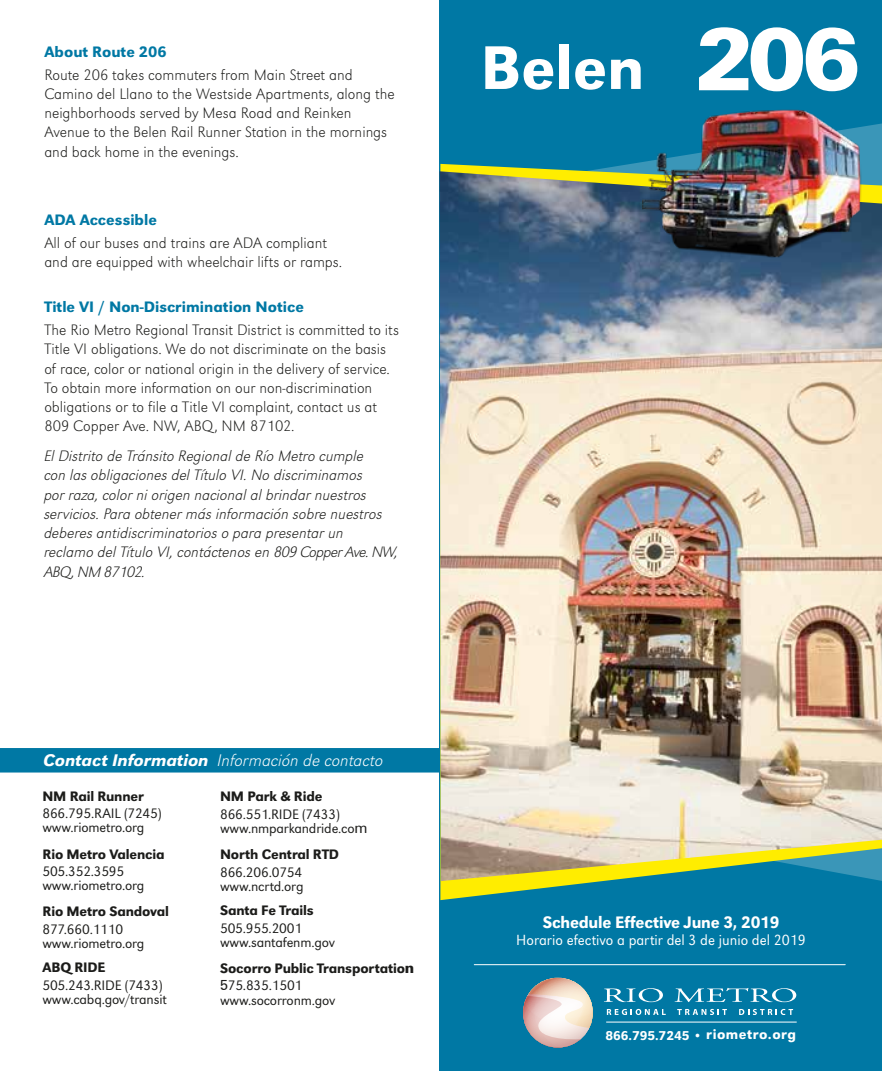
<style>
.page{position:relative;width:882px;height:1071px;background:#fff}
.page>*{position:absolute;margin:0;border:0;box-sizing:border-box;transform-origin:0 0}
.t1{font:500 63.88px "URW Grotesk";color:#fff}
.t2{font:italic 300 expanded 17.5px "URW Grotesk";color:#fff}
.t3{font:500 17.32px "URW Grotesk";letter-spacing:-.015em;color:#fff}
.t4{font:300 expanded 15.75px/19.2px "URW Grotesk";color:#1c1c1a}
.t5{font:italic 300 expanded 15.75px/19.2px "URW Grotesk";color:#1c1c1a}
.t6{font:500 15.75px "URW Grotesk";color:#0078a4}
.t7{font:300 15.22px "URW Grotesk";color:#fff}
.t8{font:300 14.35px/14px "URW Grotesk";letter-spacing:-.01em;color:#1c1c1a}
.t9{font:500 14.35px/17.5px "URW Grotesk";letter-spacing:-.01em;color:#1c1c1a}
.t10{font:500 13.3px "URW Grotesk";letter-spacing:-.005em;color:#fff}
.s1{font-family:"URW Grotesk Med Ita";font-weight:400;font-style:normal;font-stretch:normal}
.s2{font-family:"Zurich BT";font-weight:400}
.s3{font-family:"Zurich BT";font-weight:900}
.s4{font-weight:300}
.s5{font-family:"Zurich BT";font-weight:900;font-size:88.73px}
.s6{font-size:14.35px}
</style>
<div class="page">
<div style="left:0;top:748px;width:440px;height:25px;background:#0078a4"></div>
<div style="left:440px;top:0;width:442px;height:1071px;background:#0078a4"></div>
<hr style="left:474px;top:964px;width:371px;height:1px;background:#fff">
<svg style="left:440px;top:164px;width:442px;height:736px"></svg>
<img style="left:440px;top:171px;width:442px;height:710px">
<img style="left:642px;top:109px;width:229px;height:157px">
<svg style="left:607px;top:1009px;width:59px;height:6px"></svg>
<svg style="left:677px;top:1009px;width:50px;height:6px"></svg>
<svg style="left:739px;top:1009px;width:54px;height:6px"></svg>
<svg style="left:604px;top:988px;width:59px;height:14px"></svg>
<svg style="left:675px;top:988px;width:121px;height:14px"></svg>
<svg style="left:523px;top:978px;width:70px;height:70px"></svg>
<hr style="left:606px;top:1022px;width:191px;height:1px;background:#fff">
<p class="t6" style="left:44px;top:42px;width:124px">About Route 206</p>
<p class="t4" style="left:44px;top:65px;width:352px">Route 206 takes commuters from Main Street and Camino del Llano to the Westside Apartments, along the neighborhoods served by Mesa Road and Reinken Avenue to the Belen Rail Runner Station in the mornings and back home in the evenings.</p>
<p class="t6" style="left:44px;top:210px;width:114px">ADA Accessible</p>
<p class="t4" style="left:44px;top:233px;width:299px">All of our buses and trains are ADA compliant and are equipped with wheelchair lifts or ramps.</p>
<p class="t6" style="left:44px;top:298px;width:261px">Title VI / Non-Discrimination Notice</p>
<p class="t4" style="left:44px;top:320px;width:356px">The Rio Metro Regional Transit District is committed to its Title VI obligations. We do not discriminate on the basis of race, color or national origin in the delivery of service.<br>To obtain more information on our non-discrimination obligations or to file a Title VI complaint, contact us at 809 Copper Ave. NW, ABQ, NM 87102.</p>
<p class="t5" style="left:44px;top:446px;width:355px">El Distrito de Tránsito Regional de Río Metro cumple<br>con las obligaciones del Título VI. No discriminamos<br>por raza, color ni origen nacional al brindar nuestros servicios. Para obtener más información sobre nuestros deberes antidiscriminatorios o para presentar un<br>reclamo del Título VI, contáctenos en 809 Copper Ave. NW, ABQ, NM 87102.</p>
<p class="t2" style="left:43px;top:750px;width:342px"><span class="s1">Contact Information</span> Información de contacto</p>
<p class="t9" style="left:42px;top:787px;width:103px">NM Rail Runner</p>
<p class="t8" style="left:42px;top:807px;width:121px">866.795.RAIL (7245) www.riometro.org</p>
<p class="t9" style="left:42px;top:845px;width:124px">Rio Metro Valencia</p>
<p class="t8" style="left:42px;top:865px;width:103px">505.352.3595 www.riometro.org</p>
<p class="t9" style="left:42px;top:903px;width:128px">Rio Metro Sandoval</p>
<p class="t8" style="left:42px;top:922px;width:103px">877.660.1110 www.riometro.org</p>
<p class="t9" style="left:42px;top:959px;width:65px">ABQ RIDE</p>
<p class="t8" style="left:42px;top:978px;width:126px">505.243.RIDE (7433) www.cabq.gov/transit</p>
<p class="t9" style="left:220px;top:788px;width:104px">NM Park &amp; Ride</p>
<p class="t8" style="left:220px;top:807px;width:149px">866.551.RIDE (7433) www.nmparkandride.co<span class="s2">m</span></p>
<p class="t9" style="left:220px;top:846px;width:120px">North Central RTD</p>
<p class="t8" style="left:220px;top:865px;width:85px">866.206.0754 www.ncrtd.org</p>
<p class="t9" style="left:220px;top:901px;width:95px">Santa Fe Trails</p>
<p class="t8" style="left:220px;top:921px;width:116px">505.955.2001 www.santafenm.gov</p>
<p class="t9" style="left:220px;top:959px;width:196px">Socorro Public Transportatio<span class="s3">n<br></span><span class="s2">5</span><span class="s4">75.835.1501</span></p>
<p class="t8" style="left:220px;top:993px;width:117px">www.socorronm.gov</p>
<h1 class="t1" style="left:480px;top:30px;width:381px">Belen <span class="s5">206</span></h1>
<p class="t3" style="left:543px;top:912px;width:238px">Schedule Effective June 3, 2019</p>
<p class="t7" style="left:516px;top:931px;width:291px">Horario efectivo a partir del 3 de junio del 2019</p>
<p class="t10" style="left:605px;top:1028px;width:192px">866.795.7245 • <span class="s6">riometro.org</span></p>
</div>
